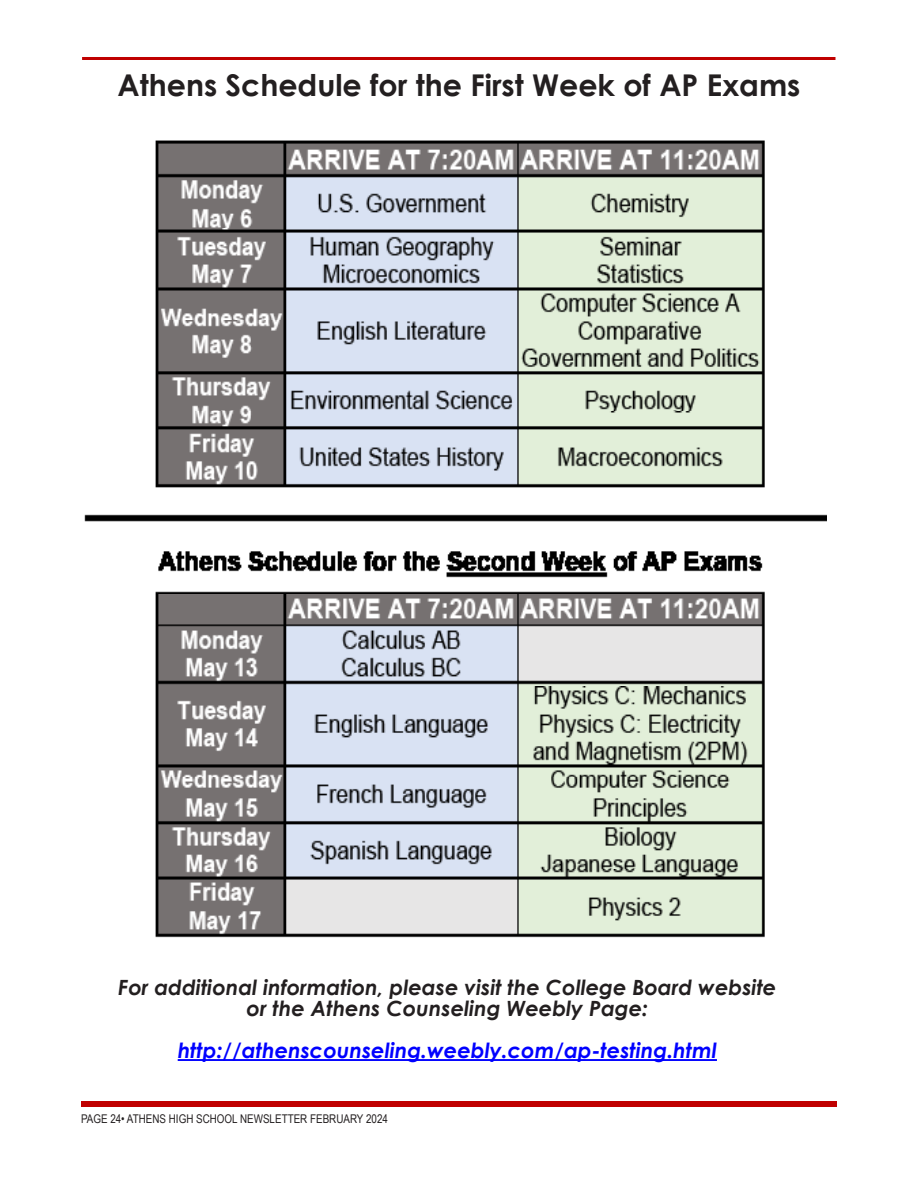
<style>
.page{position:relative;width:918px;height:1188px;background:#fff}
.page>*{position:absolute;margin:0;border:0;box-sizing:border-box;transform-origin:0 0}
.t1{font:700 30px "Century Gothic";color:#231f20}
.t2{font:italic 700 21px "Century Gothic";color:#231f20}
.t3{font:italic 700 21px "Century Gothic";color:#00f}
.t4{font:12px "Arial Narrow";color:#231f20}
</style>
<div class="page">
<hr style="left:82px;top:57px;width:754px;height:3px;background:#c00000">
<div style="left:81px;top:1101px;width:756px;height:6px;background:#c00000"></div>
<img style="left:84px;top:140px;width:743px;height:798px">
<hr style="left:178px;top:1059px;width:539px;height:2px;background:#00f">
<p class="t1" style="left:118px;top:62px;width:684px">Athens Schedule for the First Week of AP Exams</p>
<p class="t2" style="left:118px;top:972px;width:660px">For additional information, please visit the College Board website</p>
<p class="t2" style="left:247px;top:993px;width:403px">or the Athens Counseling Weebly Page:</p>
<p class="t3" style="left:178px;top:1035px;width:541px">http://athenscounseling.weebly.com/ap-testing.html</p>
<p class="t4" style="left:81px;top:1110px;width:308px">PAGE 24• ATHENS HIGH SCHOOL NEWSLETTER FEBRUARY 2024</p>
</div>
